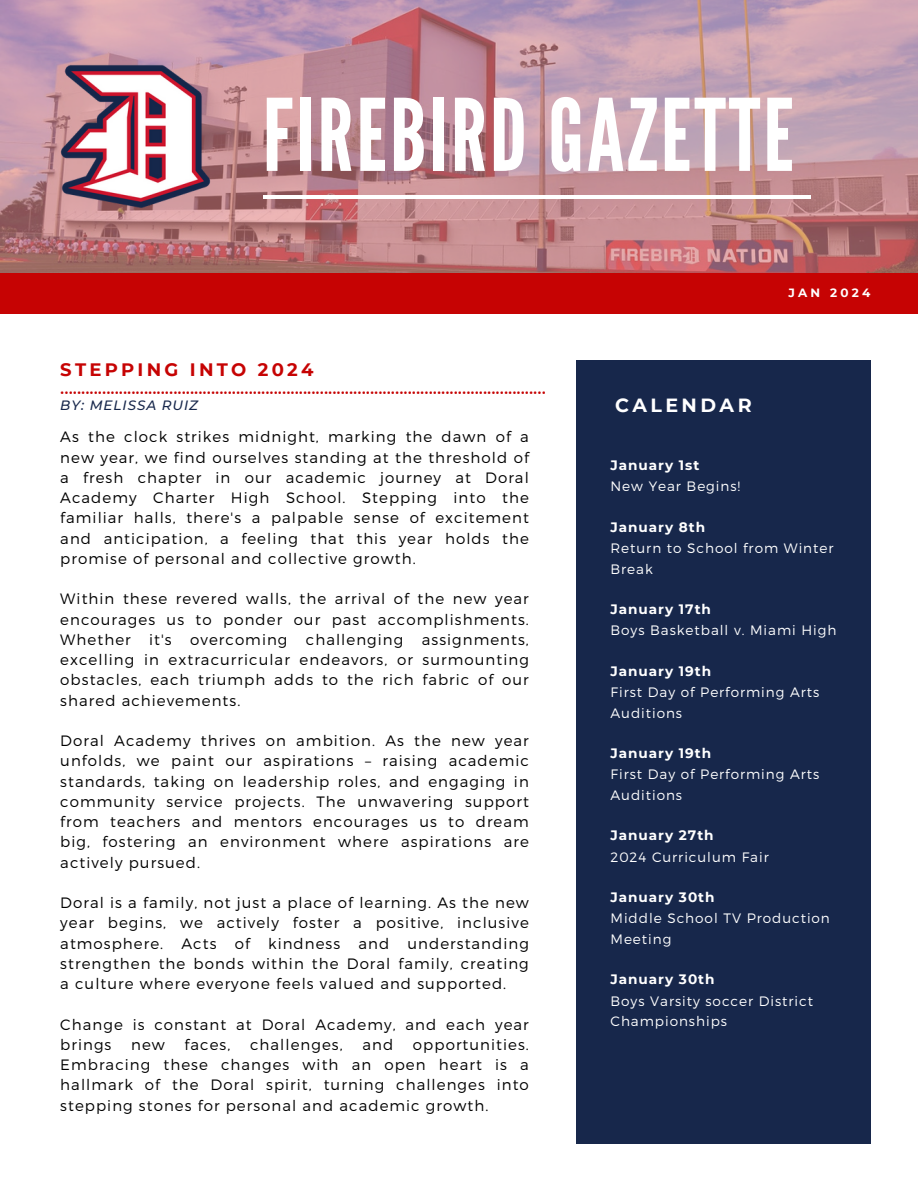
<style>
.page{position:relative;width:918px;height:1188px;background:#fff}
.page>*{position:absolute;margin:0;border:0;box-sizing:border-box;transform-origin:0 0}
.t1{font:99.6px "League Gothic";letter-spacing:.03em;color:#fff}
.t2{font:700 19.05px "Montserrat";letter-spacing:.18em;color:#fff}
.t3{font:500 18.45px "Montserrat";color:#c60303}
.t4{font:700 18px "Montserrat";letter-spacing:.18em;color:#c60303}
.t5{font:300 15px/20.2px "Montserrat";letter-spacing:.07em;color:#000;text-align:justify}
.t6{font:300 13.65px/20.9px "Montserrat";letter-spacing:.07em;color:#fff}
.t7{font:italic 500 13.5px "Montserrat";letter-spacing:.07em;color:#17274b}
.t8{font:700 12px "Montserrat";letter-spacing:.27em;color:#fff}
.s1{font-weight:700}
</style>
<div class="page">
<svg style="left:0;top:0;width:918px;height:273px;background:#bd8c97"></svg>
<hr style="left:263px;top:195px;width:548px;height:4px;background:#fff">
<img style="left:47px;top:48px;width:178px;height:177px">
<div style="left:0;top:273px;width:918px;height:40px;background:#c60303"></div>
<div style="left:576px;top:360px;width:294px;height:784px;background:#17274b"></div>
<p class="t1" style="left:263px;top:78px;width:533px">FIREBIRD GAZETTE</p>
<h4 class="t4" style="left:60px;top:359px;width:255px">STEPPING INTO 2024</h4>
<p class="t3" style="left:60px;top:377px;width:487px">....................................................................................................................</p>
<h1 class="t5" style="left:60px;top:426px;width:470px">As the clock strikes midnight, marking the dawn of a new year, we find ourselves standing at the threshold of a fresh chapter in our academic journey at Doral Academy Charter High School. Stepping into the familiar halls, there's a palpable sense of excitement and anticipation, a feeling that this year holds the promise of personal and collective growth.</h1>
<p class="t5" style="left:60px;top:588px;width:470px">Within these revered walls, the arrival of the new year encourages us to ponder our past accomplishments.<br>Whether it's overcoming challenging assignments, excelling in extracurricular endeavors, or surmounting obstacles, each triumph adds to the rich fabric of our shared achievements.</p>
<p class="t5" style="left:60px;top:730px;width:470px">Doral Academy thrives on ambition. As the new year unfolds, we paint our aspirations – raising academic standards, taking on leadership roles, and engaging in community service projects. The unwavering support from teachers and mentors encourages us to dream big, fostering an environment where aspirations are actively pursued.</p>
<h2 class="t5" style="left:60px;top:892px;width:470px">Doral is a family, not just a place of learning. As the new year begins, we actively foster a positive, inclusive atmosphere. Acts of kindness and understanding strengthen the bonds within the Doral family, creating a culture where everyone feels valued and supported.</h2>
<h2 class="t5" style="left:60px;top:1013px;width:470px">Change is constant at Doral Academy, and each year brings</h2>
<h4 class="t7" style="left:60px;top:397px;width:139px">BY: MELISSA RUIZ</h4>
<h2 class="t5" style="left:131px;top:1034px;width:35px">new</h2>
<h2 class="t5" style="left:185px;top:1034px;width:47px">faces,</h2>
<h2 class="t5" style="left:250px;top:1034px;width:94px">challenges,</h2>
<h2 class="t5" style="left:362px;top:1034px;width:32px">and</h2>
<h2 class="t5" style="left:60px;top:1034px;width:470px;text-indent:353px">opportunities.<br>Embracing these changes with an open heart is a hallmark of the Doral spirit, turning challenges into stepping stones for personal and academic growth.</h2>
<h4 class="t8" style="left:788px;top:286px;width:84px">JAN 2024</h4>
<h4 class="t2" style="left:615px;top:393px;width:138px">CALENDAR</h4>
<h4 class="t6" style="left:611px;top:454px;width:131px;line-height:21.3px"><span class="s1">January 1st<br></span>New Year Begins!</h4>
<h4 class="t6" style="left:611px;top:516px;width:224px"><span class="s1">January 8th<br></span>Return to School from Winter<br>Break</h4>
<h4 class="t6" style="left:611px;top:598px;width:227px;line-height:21.3px"><span class="s1">January 17th<br></span>Boys Basketball v. Miami High</h4>
<h4 class="t6" style="left:611px;top:660px;width:210px"><span class="s1">January 19th<br></span>First Day of Performing Arts<br>Auditions</h4>
<h4 class="t6" style="left:611px;top:742px;width:210px"><span class="s1">January 19th<br></span>First Day of Performing Arts<br>Auditions</h4>
<p class="t6" style="left:611px;top:824px;width:160px;line-height:21.3px"><span class="s1">January 27th<br></span>2024 Curriculum Fair</p>
<h3 class="t6" style="left:611px;top:886px;width:221px"><span class="s1">January 30th<br></span>Middle School TV Production<br>Meeting</h3>
<h4 class="t6" style="left:611px;top:968px;width:204px"><span class="s1">January 30th<br></span>Boys Varsity soccer District<br>Championships</h4>
</div>
